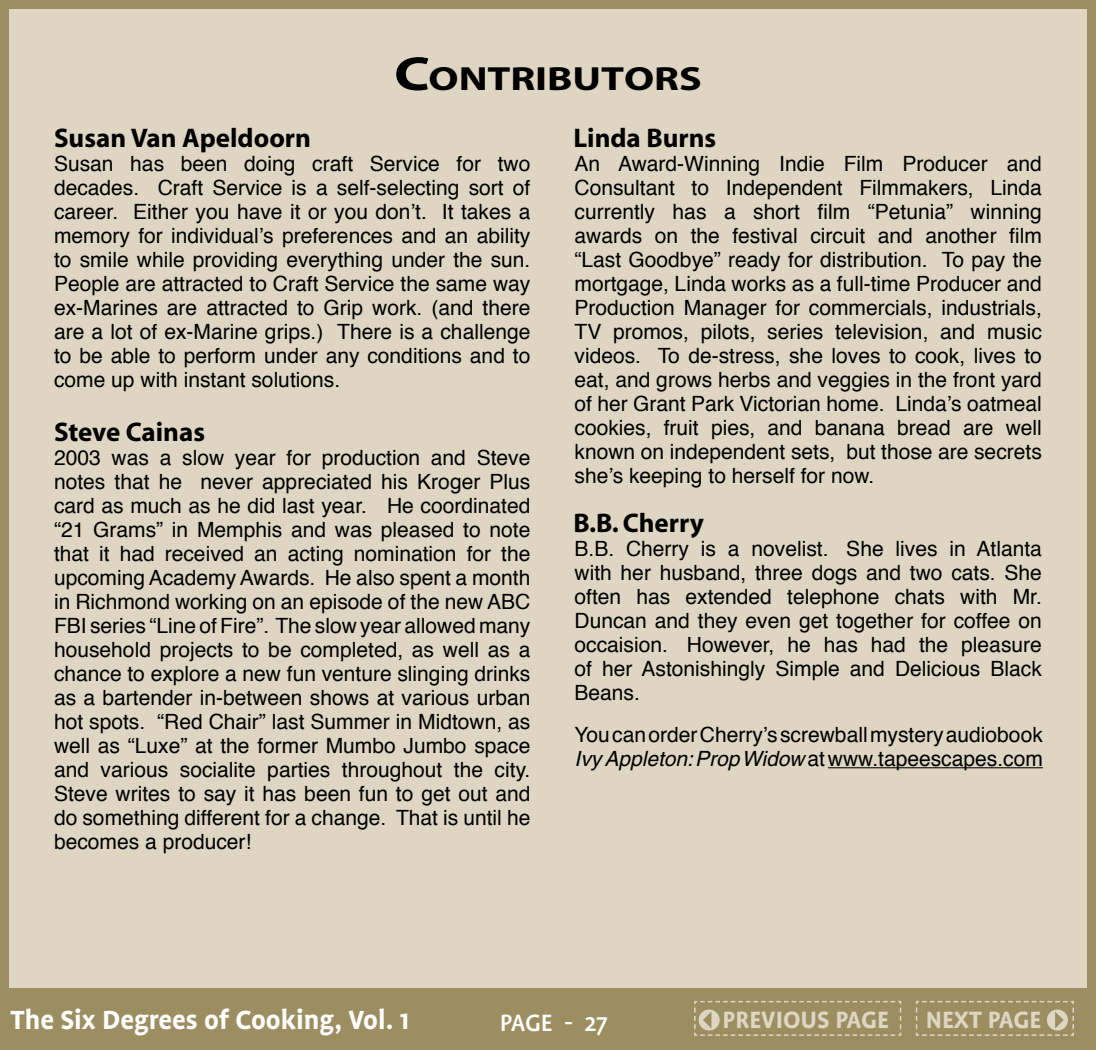
<style>
.page{position:relative;width:1096px;height:1050px;background:#fff}
.page>*{position:absolute;margin:0;border:0;box-sizing:border-box;transform-origin:0 0}
.TOC_Recipes{font:700 33.6px "Myriad";color:#000;scale:1.25 1}
.t1{font:700 30px "Profile";color:#fff}
.t2{font:700 27px "Myriad";color:#000}
.t3{font:700 27px "Profile";color:#ded6c2}
.t4{font:500 27px "Profile";letter-spacing:-.015em;color:#fff}
.Body_Text{font:21px/24px "Helvetica";color:#000;text-align:justify}
.s1{font-size:48px}
.s2{font-style:italic}
</style>
<div class="page">
<div style="left:0;top:0;width:1095px;height:1050px;background:#9d8e62"></div>
<div style="left:9px;top:9px;width:1077px;height:1032px;background:#ded6c2"></div>
<div style="left:0;top:988px;width:1095px;height:62px;background:#9d8e62"></div>
<svg style="left:694px;top:1001px;width:207px;height:35px"></svg>
<svg style="left:915px;top:1001px;width:159px;height:35px"></svg>
<hr style="left:827px;top:767px;width:215px;height:1px;background:#000">
<p class="TOC_Recipes" style="left:394px;top:61px;width:247px"><span class="s1">C</span>ONTRIBUTORS</p>
<p class="t2" style="left:54px;top:124px;width:258px">Susan Van Apeldoorn</p>
<p class="t2" style="left:573px;top:124px;width:144px">Linda Burns</p>
<p class="Body_Text" style="left:54px;top:153px;width:478px">Susan has been doing craft Service for two decades. Craft Service is a self-selecting sort of career. Either you have it or you donʼt. It takes a memory for individualʼs preferences and an ability to smile while providing everything under the sun.<br>People are attracted to Craft Service the same way ex-Marines are attracted to Grip work. (and there are a lot of ex-Marine grips.) There is a challenge to be able to perform under any conditions and to come up with instant solutions.</p>
<p class="Body_Text" style="left:574px;top:153px;width:469px">An Award-Winning Indie Film Producer and Consultant to Independent Filmmakers, Linda currently has a short film “Petunia” winning awards on the festival circuit and another film “Last Goodbye” ready for distribution. To pay the mortgage, Linda works as a full-time Producer and Production Manager for commercials, industrials, TV promos, pilots, series television, and music videos. To de-stress, she loves to cook, lives to eat, and grows herbs and veggies in the front yard of her Grant Park Victorian home. Lindaʼs oatmeal cookies, fruit pies, and banana bread are well known on independent sets, but those are secrets sheʼs keeping to herself for now.</p>
<p class="t2" style="left:54px;top:418px;width:152px">Steve Cainas</p>
<p class="Body_Text" style="left:54px;top:447px;width:478px">2003 was a slow year for production and Steve notes that he never appreciated his Kroger Plus card as much as he did last year. He coordinated “21 Grams” in Memphis and was pleased to note that it had received an acting nomination for the upcoming Academy Awards. He also spent a month in Richmond working on an episode of the new ABC FBI series “Line of Fire”. The slow year allowed many household projects to be completed, as well as a chance to explore a new fun venture slinging drinks as a bartender in-between shows at various urban hot spots. “Red Chair” last Summer in Midtown, as well as “Luxe” at the former Mumbo Jumbo space and various socialite parties throughout the city.<br>Steve writes to say it has been fun to get out and do something different for a change. That is until he becomes a producer!</p>
<p class="t2" style="left:573px;top:509px;width:132px">B.B. Cherry</p>
<p class="Body_Text" style="left:574px;top:538px;width:469px">B.B. Cherry is a novelist. She lives in Atlanta with her husband, three dogs and two cats. She often has extended telephone chats with Mr.<br>Duncan and they even get together for coffee on occaision. However, he has had the pleasure of her Astonishingly Simple and Delicious Black Beans.</p>
<p class="Body_Text" style="left:574px;top:724px;width:469px">You can order Cherryʼs screwball mystery audiobook<br><span class="s2">Ivy Appleton: Prop Widow</span> at www.tapeescapes.com</p>
<p class="t1" style="left:11px;top:1004px;width:400px">The Six Degrees of Cooking, Vol. 1</p>
<p class="t4" style="left:500px;top:1008px;width:109px">PAGE - 27</p>
<p class="t3" style="left:722px;top:1005px;width:168px">PREVIOUS PAGE</p>
<p class="t3" style="left:925px;top:1005px;width:117px">NEXT PAGE</p>
</div>
